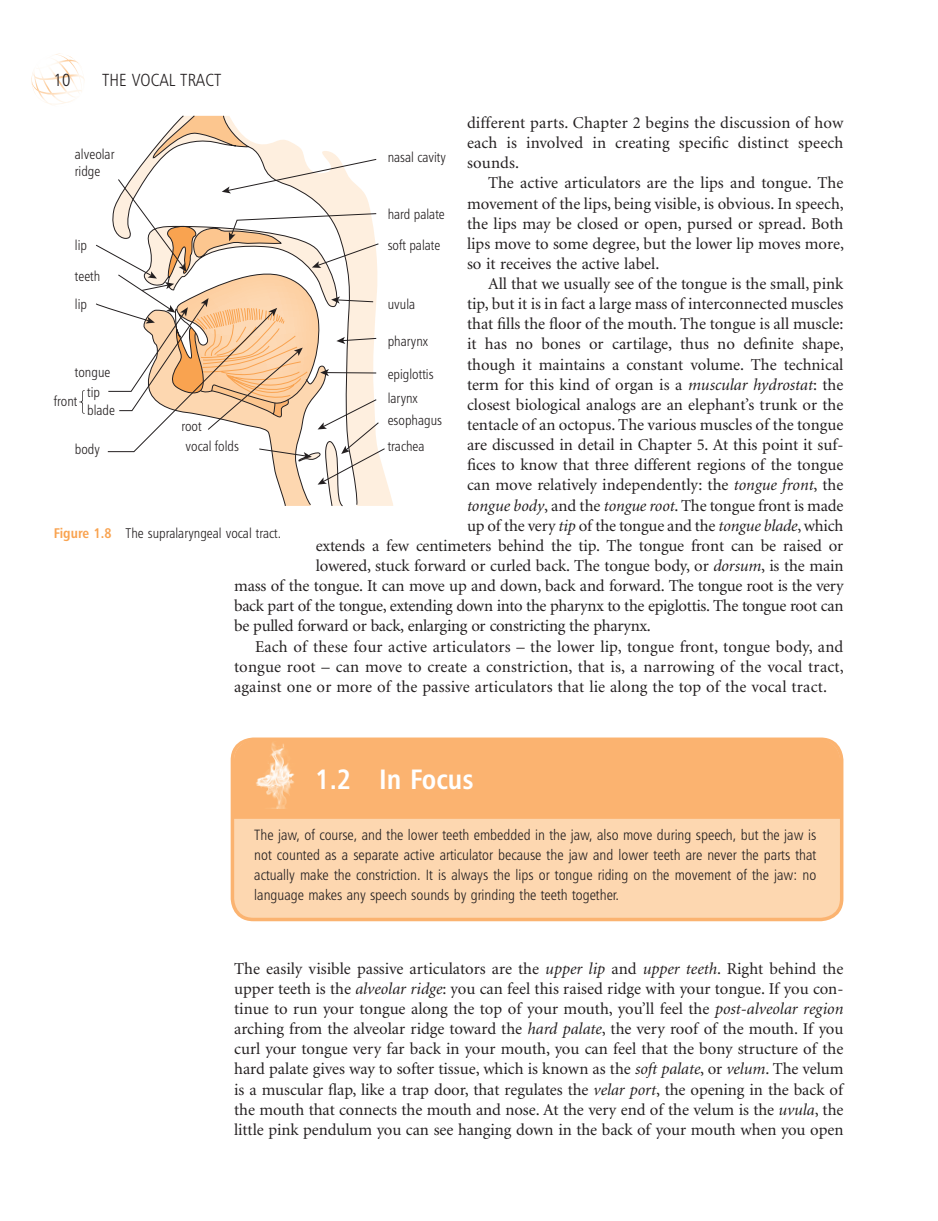
<style>
.page{position:relative;width:938px;height:1221px;background:#fff}
.page>*{position:absolute;margin:0;border:0;box-sizing:border-box;transform-origin:0 0}
.t1{font:28px "Humanist 777 BT Bold Condensed B";color:#fff}
.t2{font:17.5px "Humanist 777 BT Light Condensed B";color:#231f20}
.t3{font:16.62px/20.1px "Minion";color:#231f20;text-align:justify}
.t4{font:16.62px "Minion";letter-spacing:-.02em;color:#231f20}
.t5{font:14.88px/20.1px "Humanist 777 BT Light Condensed B";color:#231f20;text-align:justify}
.t6{font:14px/30.6px "Humanist 777 BT Light Condensed B";color:#231f20}
.s1{font-style:italic}
.s2{font-family:"Humanist 777 BT Bold Condensed B";color:#f9a350}
</style>
<div class="page">
<svg style="left:32px;top:54px;width:47px;height:51px"></svg>
<svg style="left:96px;top:116px;width:290px;height:390px"></svg>
<svg style="left:79px;top:390px;width:6px;height:23px"></svg>
<div style="left:232px;top:739px;width:609px;height:180px;background:#fdd7b0;border-radius:21px"></div>
<div style="left:231px;top:737px;width:612px;height:184px;border:4px solid #fbb370;border-radius:21px"></div>
<div style="left:234px;top:740px;width:606px;height:78px;background:#fbb370"></div>
<img style="left:255px;top:741px;width:42px;height:67px">
<p class="t2" style="left:54px;top:73px;width:18px">10</p>
<p class="t2" style="left:102px;top:73px;width:121px">THE VOCAL TRACT</p>
<p class="t3" style="left:467px;top:114px;width:378px">different parts. Chapter 2 begins the discussion of how each is involved in creating specific distinct speech sounds.</p>
<p class="t3" style="left:467px;top:174px;width:378px;text-indent:21px">The active articulators are the lips and tongue. The movement of the lips, being visible, is obvious. In speech, the lips may be closed or open, pursed or spread. Both lips move to some degree, but the lower lip moves more, so it receives the active label.</p>
<p class="t3" style="left:488px;top:275px;width:357px">All that we usually see of the tongue is the small, pink</p>
<p class="t3" style="left:467px;top:295px;width:378px">tip, but it is in fact a large mass of interconnected muscles</p>
<p class="t3" style="left:467px;top:315px;width:378px">that fills the floor of the mouth. The tongue is all muscle:</p>
<p class="t3" style="left:467px;top:335px;width:378px">it has no bones or cartilage, thus no definite shape,</p>
<p class="t3" style="left:467px;top:355px;width:378px">though it maintains a constant volume. The technical</p>
<p class="t3" style="left:467px;top:376px;width:378px">term for this kind of organ is a <span class="s1">muscular hydrostat</span> : the</p>
<p class="t3" style="left:467px;top:396px;width:378px">closest biological analogs are an elephant ’ s trunk or the</p>
<p class="t3" style="left:467px;top:416px;width:378px">tentacle of an octopus. The various muscles of the tongue</p>
<p class="t3" style="left:467px;top:436px;width:378px">are discussed in detail in Chapter 5 . At this point it suf-</p>
<p class="t3" style="left:467px;top:456px;width:378px">fices to know that three different regions of the tongue</p>
<p class="t3" style="left:467px;top:476px;width:378px">can move relatively independently: the <span class="s1">tongue front</span> , the</p>
<p class="t3" style="left:467px;top:496px;width:378px"><span class="s1">tongue body</span> , and the <span class="s1">tongue root</span> . The tongue front is made</p>
<p class="t3" style="left:467px;top:516px;width:378px">up of the very <span class="s1">tip</span> of the tongue and the <span class="s1">tongue blade</span> , which</p>
<p class="t3" style="left:316px;top:537px;width:529px">extends a few centimeters behind the tip. The tongue front can be raised or</p>
<p class="t3" style="left:316px;top:557px;width:529px">lowered, stuck forward or curled back. The tongue body, or <span class="s1">dorsum</span> , is the main</p>
<p class="t3" style="left:234px;top:577px;width:610px">mass of the tongue. It can move up and down, back and forward. The tongue root is the very</p>
<p class="t4" style="left:234px;top:599px;width:610px">back part of the tongue, extending down into the pharynx to the epiglottis. The tongue root can</p>
<p class="t4" style="left:234px;top:619px;width:418px">be pulled forward or back, enlarging or constricting the pharynx.</p>
<p class="t3" style="left:255px;top:637px;width:589px">Each of these four active articulators – the lower lip, tongue front, tongue body, and</p>
<p class="t3" style="left:234px;top:657px;width:611px">tongue root – can move to create a constriction, that is, a narrowing of the vocal tract,</p>
<p class="t3" style="left:234px;top:677px;width:594px">against one or more of the passive articulators that lie along the top of the vocal tract.</p>
<p class="t6" style="left:75px;top:147px;width:41px;line-height:16.8px">alveolar ridge</p>
<p class="t6" style="left:388px;top:143px;width:60px">nasal cavity</p>
<p class="t6" style="left:388px;top:200px;width:59px">hard palate soft palate</p>
<p class="t6" style="left:75px;top:230px;width:14px">lip</p>
<p class="t6" style="left:75px;top:261px;width:27px">teeth</p>
<p class="t6" style="left:388px;top:290px;width:29px">uvula</p>
<p class="t6" style="left:388px;top:327px;width:42px">pharynx</p>
<p class="t6" style="left:388px;top:362px;width:47px;line-height:24.5px">epiglottis larynx</p>
<p class="t6" style="left:388px;top:406px;width:56px">esophagus</p>
<p class="t6" style="left:75px;top:290px;width:14px">lip</p>
<p class="t6" style="left:75px;top:357px;width:37px">tongue</p>
<p class="t6" style="left:87px;top:378px;width:14px">tip</p>
<p class="t6" style="left:54px;top:387px;width:25px">front</p>
<p class="t6" style="left:87px;top:396px;width:29px">blade</p>
<p class="t6" style="left:181px;top:412px;width:22px">root</p>
<p class="t6" style="left:185px;top:432px;width:55px">vocal folds</p>
<p class="t6" style="left:388px;top:432px;width:38px">trachea</p>
<p class="t6" style="left:75px;top:435px;width:27px">body</p>
<p class="t6" style="left:54px;top:518px;width:229px"><span class="s2">Figure 1.8</span> The supralaryngeal vocal tract.</p>
<h1 class="t1" style="left:315px;top:768px;width:159px">1.2 In Focus</h1>
<p class="t5" style="left:254px;top:825px;width:563px">The jaw, of course, and the lower teeth embedded in the jaw, also move during speech, but the jaw is not counted as a separate active articulator because the jaw and lower teeth are never the parts that actually make the constriction. It is always the lips or tongue riding on the movement of the jaw: no language makes any speech sounds by grinding the teeth together.</p>
<p class="t3" style="left:234px;top:959px;width:611px">The easily visible passive articulators are the <span class="s1">upper lip</span> and <span class="s1">upper teeth</span> . Right behind the upper teeth is the <span class="s1">alveolar ridge</span> : you can feel this raised ridge with your tongue. If you con&shy;tinue to run your tongue along the top of your mouth, you ’ ll feel the <span class="s1">post - alveolar region </span>arching from the alveolar ridge toward the <span class="s1">hard palate</span> , the very roof of the mouth. If you curl your tongue very far back in your mouth, you can feel that the bony structure of the hard palate gives way to softer tissue, which is known as the <span class="s1">soft palate</span> , or <span class="s1">velum</span> . The velum is a muscular flap, like a trap door, that regulates the <span class="s1">velar port</span> , the opening in the back of the mouth that connects the mouth and nose. At the very end of the velum is the <span class="s1">uvula</span> , the little pink pendulum you can see hanging down in the back of your mouth when you open</p>
</div>
